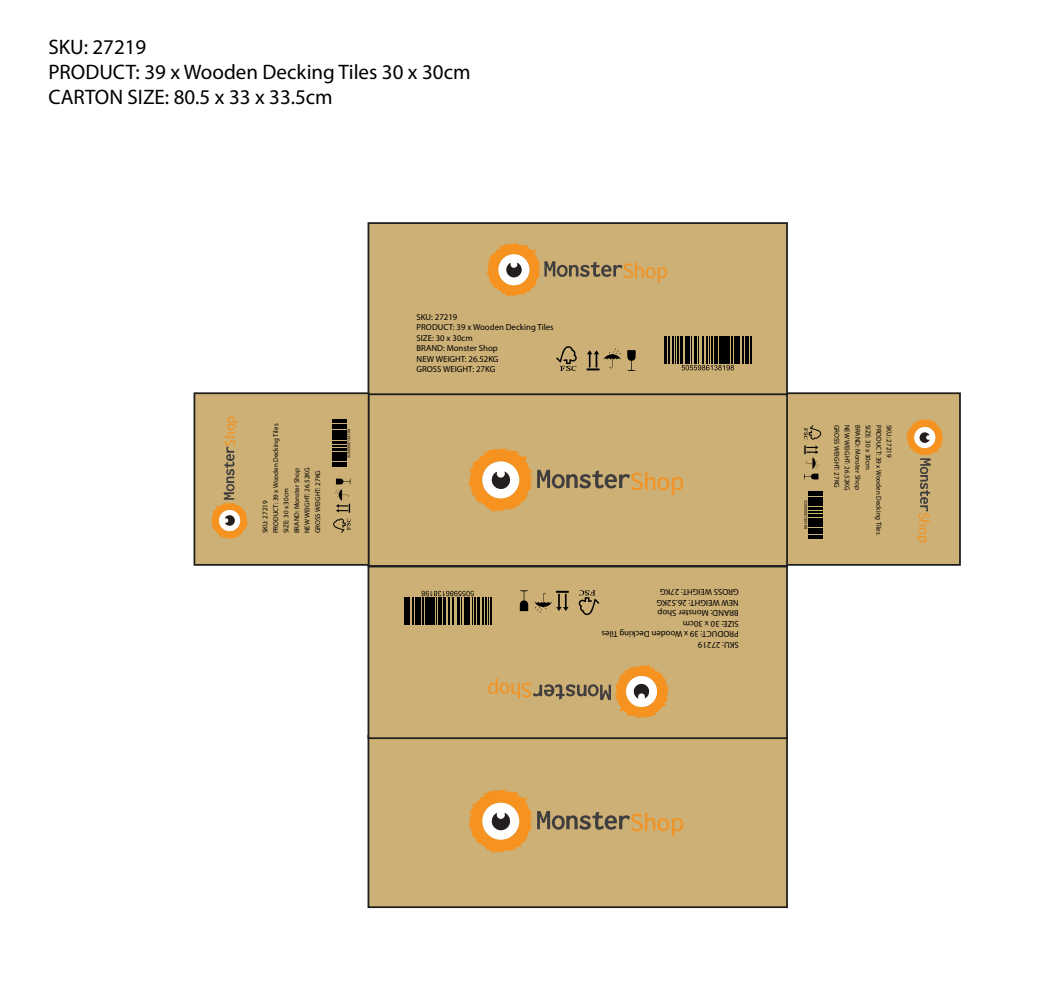
<style>
.page{position:relative;width:1063px;height:994px;background:#fff}
.page>*{position:absolute;margin:0;border:0;box-sizing:border-box;transform-origin:0 0}
.t1{font:25.9px "Source Sans Pro";letter-spacing:-.025em;color:#f59220}
.t2{font:21.88px "Source Sans Pro";letter-spacing:-.025em;color:#f59220}
.t3{font:21px/25.2px "Myriad Pro";color:#000}
.t4{font:14.88px "Source Sans Pro";letter-spacing:-.025em;color:#f59220}
.t5{font:8.75px/10.5px "Myriad Pro";color:#000}
.t6{font:7px/10.5px "Myriad Pro";color:#000}
</style>
<div class="page">
<div style="left:785px;top:392px;width:176px;height:174px;background:#ccb076;border:2px solid #1d1d1b"></div>
<div style="left:368px;top:222px;width:420px;height:173px;background:#ccb076;border:2px solid #1d1d1b"></div>
<div style="left:368px;top:393px;width:420px;height:174px;background:#ccb076;border:2px solid #1d1d1b"></div>
<div style="left:368px;top:735px;width:420px;height:173px;background:#ccb076;border:2px solid #1d1d1b"></div>
<svg style="left:468px;top:448px;width:162px;height:64px"></svg>
<svg style="left:486px;top:243px;width:137px;height:54px"></svg>
<svg style="left:468px;top:789px;width:162px;height:65px"></svg>
<svg style="left:556px;top:346px;width:21px;height:25px"></svg>
<svg style="left:664px;top:336px;width:87px;height:35px"></svg>
<svg style="left:627px;top:350px;width:9px;height:21px"></svg>
<svg style="left:587px;top:348px;width:34px;height:22px"></svg>
<div style="left:368px;top:566px;width:420px;height:173px;background:#ccb076;border:2px solid #1d1d1b"></div>
<svg style="left:533px;top:664px;width:136px;height:54px"></svg>
<svg style="left:578px;top:590px;width:21px;height:25px"></svg>
<hr style="left:415px;top:598px;width:3px;height:27px;background:#000">
<hr style="left:485px;top:598px;width:2px;height:27px;background:#000">
<hr style="left:418px;top:598px;width:2px;height:27px;background:#000">
<svg style="left:490px;top:598px;width:1px;height:27px"></svg>
<svg style="left:404px;top:598px;width:9px;height:27px"></svg>
<svg style="left:420px;top:590px;width:63px;height:35px"></svg>
<svg style="left:520px;top:590px;width:8px;height:21px"></svg>
<svg style="left:535px;top:591px;width:34px;height:22px"></svg>
<svg style="left:804px;top:491px;width:19px;height:48px"></svg>
<svg style="left:804px;top:425px;width:17px;height:54px"></svg>
<svg style="left:906px;top:418px;width:37px;height:94px"></svg>
<div style="left:194px;top:392px;width:175px;height:174px;background:#ccb076;border:2px solid #1d1d1b"></div>
<svg style="left:332px;top:419px;width:18px;height:48px"></svg>
<svg style="left:333px;top:478px;width:17px;height:55px"></svg>
<svg style="left:211px;top:446px;width:37px;height:93px"></svg>
<h3 class="t3" style="left:48px;top:34px;width:424px">SKU: 27219<br>PRODUCT: 39 x Wooden Decking Tiles 30 x 30cm<br>CARTON SIZE: 80.5 x 33 x 33.5cm</h3>
<h3 class="t4" style="left:221px;top:446px;width:33px;rotate:-90deg">Shop</h3>
<p class="t6" style="left:260px;top:533px;width:111px;rotate:-90deg">SKU: 27219<br>PRODUCT: 39 x Wooden Decking Tiles<br>SIZE: 30 x 30cm<br>BRAND: Monster Shop<br>NEW WEIGHT: 26.52KG<br>GROSS WEIGHT: 27KG</p>
<p class="t5" style="left:417px;top:311px;width:139px">SKU: 27219<br>PRODUCT: 39 x Wooden Decking Tiles<br>SIZE: 30 x 30cm<br>BRAND: Monster Shop<br>NEW WEIGHT: 26.52KG<br>GROSS WEIGHT: 27KG</p>
<h2 class="t2" style="left:533px;top:704px;width:47px;rotate:-180deg">Shop</h2>
<h2 class="t2" style="left:622px;top:257px;width:47px">Shop</h2>
<h1 class="t1" style="left:630px;top:465px;width:56px">Shop</h1>
<p class="t5" style="left:739px;top:650px;width:139px;rotate:-180deg">SKU: 27219<br>PRODUCT: 39 x Wooden Decking Tiles<br>SIZE: 30 x 30cm<br>BRAND: Monster Shop<br>NEW WEIGHT: 26.52KG<br>GROSS WEIGHT: 27KG</p>
<h1 class="t1" style="left:630px;top:806px;width:56px">Shop</h1>
<p class="t6" style="left:842px;top:425px;width:64px;rotate:90deg">GROSS WEIGHT: 27KG</p>
<p class="t6" style="left:852px;top:425px;width:67px;rotate:90deg">NEW WEIGHT: 26.52KG</p>
<p class="t6" style="left:863px;top:425px;width:66px;rotate:90deg">BRAND: Monster Shop</p>
<p class="t6" style="left:873px;top:425px;width:46px;rotate:90deg">SIZE: 30 x 30cm</p>
<p class="t6" style="left:884px;top:425px;width:111px;rotate:90deg">PRODUCT: 39 x Wooden Decking Tiles</p>
<p class="t6" style="left:894px;top:425px;width:34px;rotate:90deg">SKU: 27219</p>
<h3 class="t4" style="left:933px;top:511px;width:33px;rotate:90deg">Shop</h3>
</div>
